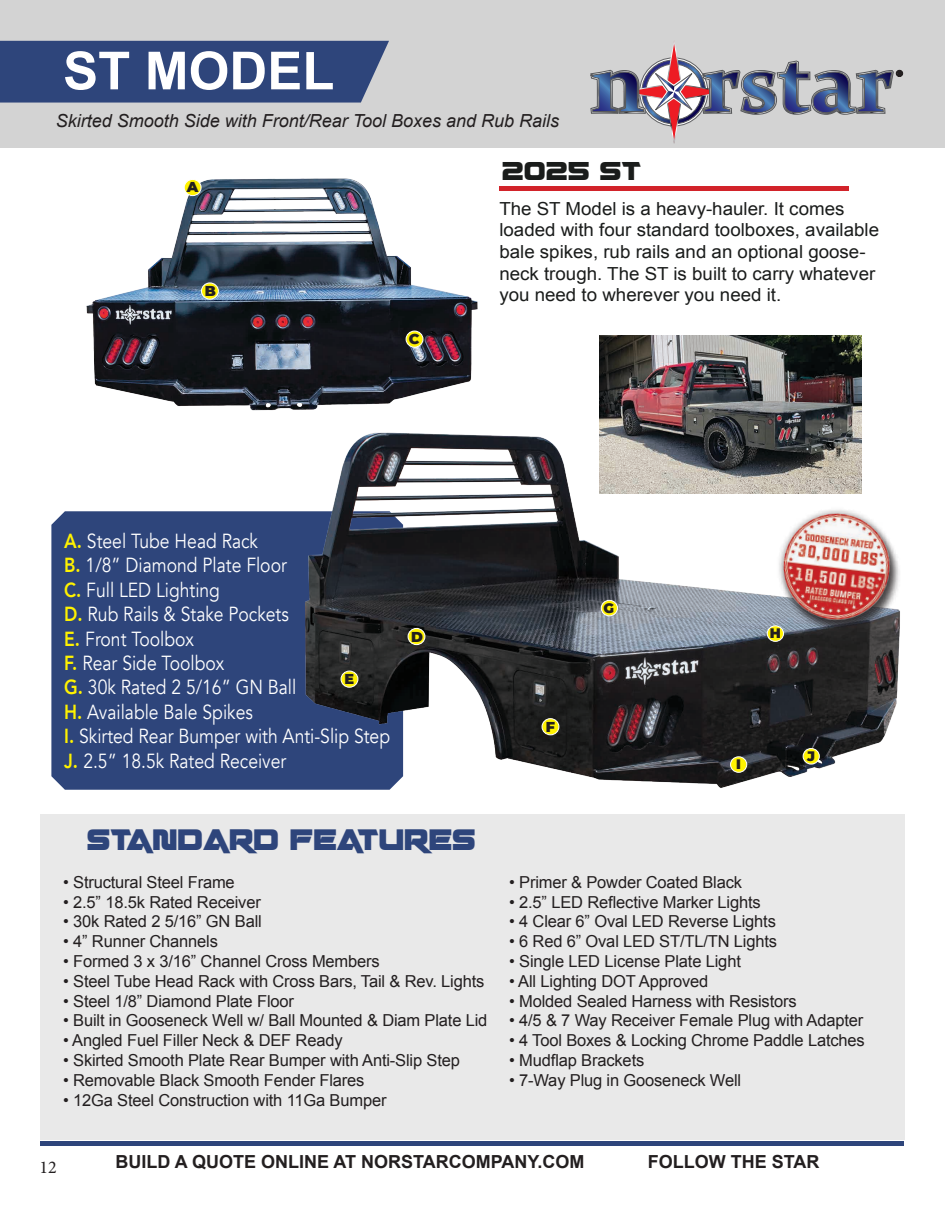
<style>
.page{position:relative;width:945px;height:1215px;background:#fff}
.page>*{position:absolute;margin:0;border:0;box-sizing:border-box;transform-origin:0 0}
.t1{font:700 52.5px "Arial";color:#fff}
.t2{font:700 46.35px "Quark Storm";color:#2e457b;scale:.79 1}
.t3{font:40.5px "Quark Storm Expanded";color:#1a1c1b;scale:.69 1}
.t4{font:20.4px "Avenir";color:#fff;scale:.86 1}
.t5{font:18px/21.6px "Arial";color:#1a1c1b;scale:1.04 1}
.t6{font:italic 18px "Arial";color:#231f20}
.t7{font:700 18px "Arial";color:#231f20}
.t8{font:18px "Minion Pro";color:#231f20}
.t9{font:16.5px "Arial";letter-spacing:-.01em;color:#231f20}
.t10{font:900 14.4px "Montserrat";color:#231f20}
.t11{font:900 13.8px "Montserrat";color:#231f20}
.s1{font-weight:800;color:#fff200}
</style>
<div class="page">
<div style="left:40px;top:815px;width:865px;height:325px;background:#e9e9e9"></div>
<div style="left:0;top:0;width:945px;height:148px;background:#d3d3d3"></div>
<div style="left:0;top:41px;width:389px;height:62px;background:#2e457b"></div>
<img style="left:86px;top:178px;width:392px;height:228px">
<div style="left:499px;top:186px;width:350px;height:5px;background:#d2232a"></div>
<svg style="left:590px;top:44px;width:313px;height:99px"></svg>
<hr style="left:40px;top:1141px;width:864px;height:4px;background:#2e457b">
<div style="left:51px;top:511px;width:185px;height:279px;background:#2e457b"></div>
<div style="left:184px;top:179px;width:17px;height:17px;background:#fff200;border-radius:50%"></div>
<div style="left:184px;top:179px;width:17px;height:17px;border:1px solid #fff;border-radius:50%"></div>
<div style="left:201px;top:283px;width:17px;height:16px;background:#fff200;border-radius:50%"></div>
<div style="left:201px;top:283px;width:18px;height:16px;border:1px solid #fff;border-radius:50%"></div>
<div style="left:406px;top:331px;width:17px;height:16px;background:#fff200;border-radius:50%"></div>
<div style="left:406px;top:331px;width:17px;height:16px;border:1px solid #fff;border-radius:50%"></div>
<img style="left:236px;top:406px;width:664px;height:384px">
<div style="left:408px;top:628px;width:17px;height:17px;background:#fff200;border-radius:50%"></div>
<div style="left:408px;top:628px;width:17px;height:17px;border:1px solid #fff;border-radius:50%"></div>
<div style="left:542px;top:719px;width:17px;height:16px;background:#fff200;border-radius:50%"></div>
<div style="left:542px;top:718px;width:17px;height:17px;border:1px solid #fff;border-radius:50%"></div>
<div style="left:341px;top:671px;width:17px;height:16px;background:#fff200;border-radius:50%"></div>
<div style="left:341px;top:671px;width:17px;height:16px;border:1px solid #fff;border-radius:50%"></div>
<div style="left:601px;top:600px;width:16px;height:16px;background:#fff200;border-radius:50%"></div>
<div style="left:601px;top:600px;width:17px;height:16px;border:1px solid #fff;border-radius:50%"></div>
<div style="left:767px;top:626px;width:16px;height:15px;background:#fff200;border-radius:50%"></div>
<div style="left:767px;top:626px;width:17px;height:16px;border:1px solid #fff;border-radius:50%"></div>
<div style="left:731px;top:757px;width:16px;height:15px;background:#fff200;border-radius:50%"></div>
<div style="left:730px;top:757px;width:17px;height:16px;border:1px solid #fff;border-radius:50%"></div>
<div style="left:803px;top:749px;width:16px;height:15px;background:#fff200;border-radius:50%"></div>
<div style="left:803px;top:748px;width:17px;height:16px;border:1px solid #fff;border-radius:50%"></div>
<img style="left:600px;top:335px;width:261px;height:159px">
<img style="left:767px;top:497px;width:133px;height:138px">
<p class="t1" style="left:63px;top:36px;width:273px">ST MODEL</p>
<p class="t6" style="left:56px;top:109px;width:505px">Skirted Smooth Side with Front/Rear Tool Boxes and Rub Rails</p>
<p class="t10" style="left:187px;top:177px;width:13px">A</p>
<p class="t10" style="left:205px;top:281px;width:13px">B</p>
<p class="t10" style="left:409px;top:330px;width:12px">C</p>
<p class="t3" style="left:502px;top:155px;width:204px">2025 ST</p>
<p class="t5" style="left:499px;top:198px;width:367px">The ST Model is a heavy-hauler. It comes loaded with four standard toolboxes, available bale spikes, rub rails and an optional goose&shy;neck trough. The ST is built to carry whatever you need to wherever you need it.</p>
<p class="t4" style="left:64px;top:529px;width:227px"><span class="s1">A.</span> Steel Tube Head Rack</p>
<p class="t4" style="left:64px;top:553px;width:260px"><span class="s1">B.</span> 1/8” Diamond Plate Floor</p>
<p class="t4" style="left:64px;top:578px;width:183px"><span class="s1">C.</span> Full LED Lighting</p>
<p class="t4" style="left:64px;top:602px;width:263px"><span class="s1">D.</span> Rub Rails &amp; Stake Pockets</p>
<p class="t4" style="left:64px;top:626px;width:152px"><span class="s1">E.</span> Front Toolbox</p>
<p class="t4" style="left:64px;top:651px;width:188px"><span class="s1">F.</span> Rear Side Toolbox</p>
<p class="t4" style="left:64px;top:675px;width:271px"><span class="s1">G.</span> 30k Rated 2 5/16” GN Ball</p>
<p class="t4" style="left:64px;top:700px;width:221px"><span class="s1">H.</span> Available Bale Spikes</p>
<p class="t4" style="left:64px;top:724px;width:380px"><span class="s1">I.</span> Skirted Rear Bumper with Anti-Slip Step</p>
<p class="t4" style="left:64px;top:748px;width:260px"><span class="s1">J.</span> 2.5” 18.5k Rated Receiver</p>
<p class="t10" style="left:344px;top:669px;width:11px">E</p>
<p class="t10" style="left:411px;top:627px;width:13px">D</p>
<p class="t10" style="left:546px;top:717px;width:11px">F</p>
<p class="t11" style="left:604px;top:599px;width:12px">G</p>
<p class="t11" style="left:770px;top:624px;width:13px">H</p>
<p class="t11" style="left:736px;top:755px;width:6px">I</p>
<p class="t11" style="left:807px;top:747px;width:9px">J</p>
<p class="t2" style="left:86px;top:822px;width:494px">STANDARD FEATURES</p>
<p class="t9" style="left:63px;top:871px;width:173px">• Structural Steel Frame</p>
<p class="t9" style="left:63px;top:891px;width:199px">• 2.5” 18.5k Rated Receiver</p>
<p class="t9" style="left:63px;top:911px;width:200px">• 30k Rated 2 5/16” GN Ball</p>
<p class="t9" style="left:63px;top:931px;width:156px">• 4” Runner Channels</p>
<p class="t9" style="left:63px;top:950px;width:318px">• Formed 3 x 3/16” Channel Cross Members</p>
<p class="t9" style="left:63px;top:970px;width:423px">• Steel Tube Head Rack with Cross Bars, Tail &amp; Rev. Lights</p>
<p class="t9" style="left:63px;top:990px;width:232px">• Steel 1/8” Diamond Plate Floor</p>
<p class="t9" style="left:63px;top:1010px;width:426px">• Built in Gooseneck Well w/ Ball Mounted &amp; Diam Plate Lid</p>
<p class="t9" style="left:63px;top:1030px;width:281px">• Angled Fuel Filler Neck &amp; DEF Ready</p>
<p class="t9" style="left:63px;top:1049px;width:398px">• Skirted Smooth Plate Rear Bumper with Anti-Slip Step</p>
<p class="t9" style="left:63px;top:1069px;width:303px">• Removable Black Smooth Fender Flares</p>
<p class="t9" style="left:63px;top:1089px;width:325px">• 12Ga Steel Construction with 11Ga Bumper</p>
<p class="t9" style="left:509px;top:871px;width:234px">• Primer &amp; Powder Coated Black</p>
<p class="t9" style="left:509px;top:891px;width:253px">• 2.5” LED Reflective Marker Lights</p>
<p class="t9" style="left:509px;top:911px;width:268px">• 4 Clear 6” Oval LED Reverse Lights</p>
<p class="t9" style="left:509px;top:931px;width:269px">• 6 Red 6” Oval LED ST/TL/TN Lights</p>
<p class="t9" style="left:509px;top:950px;width:233px">• Single LED License Plate Light</p>
<p class="t9" style="left:509px;top:970px;width:201px">• All Lighting DOT Approved</p>
<p class="t9" style="left:509px;top:990px;width:289px">• Molded Sealed Harness with Resistors</p>
<p class="t9" style="left:509px;top:1010px;width:356px">• 4/5 &amp; 7 Way Receiver Female Plug with Adapter</p>
<p class="t9" style="left:509px;top:1030px;width:357px">• 4 Tool Boxes &amp; Locking Chrome Paddle Latches</p>
<p class="t9" style="left:509px;top:1049px;width:137px">• Mudflap Brackets</p>
<p class="t9" style="left:509px;top:1069px;width:234px">• 7-Way Plug in Gooseneck Well</p>
<p class="t8" style="left:40px;top:1155px;width:19px">12</p>
<p class="t7" style="left:115px;top:1149px;width:470px">BUILD A QUOTE ONLINE AT NORSTARCOMPANY.COM</p>
<p class="t7" style="left:648px;top:1149px;width:173px">FOLLOW THE STAR</p>
</div>
